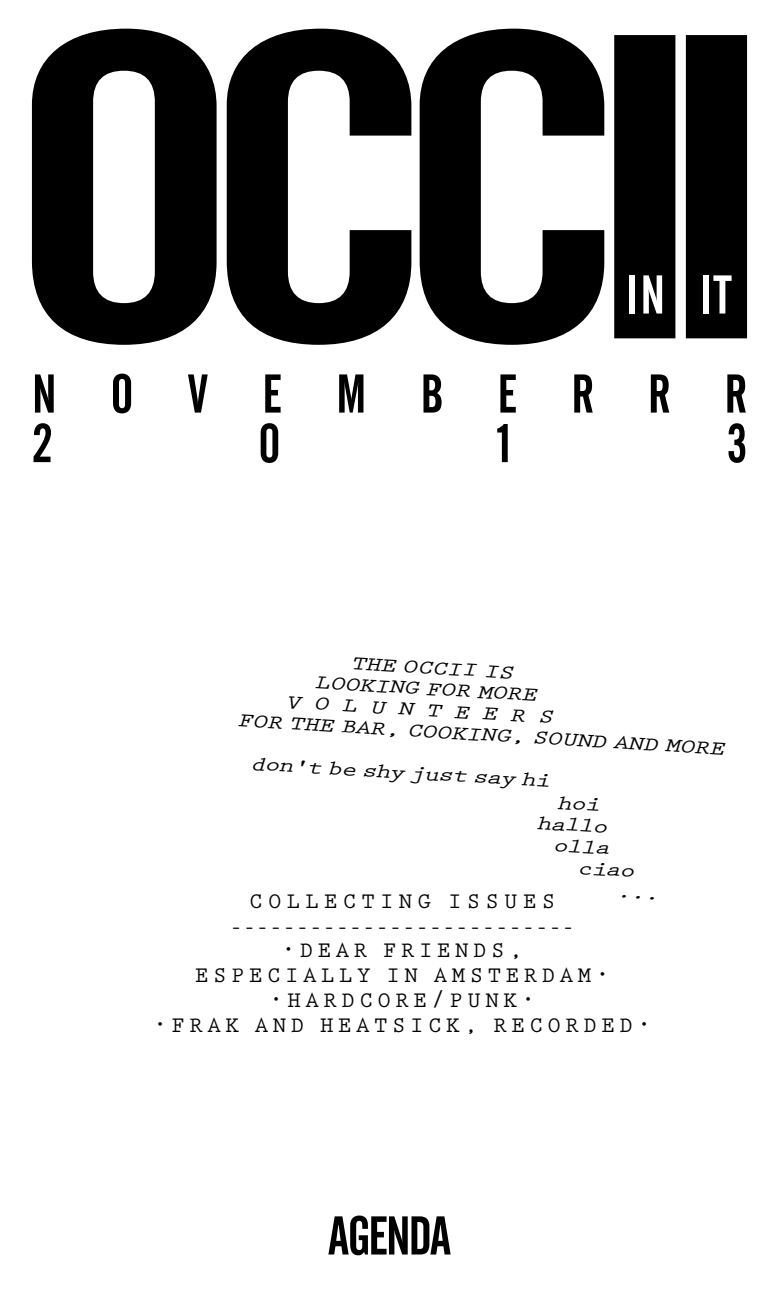
<style>
.page{position:relative;width:779px;height:1289px;background:#fff}
.page>*{position:absolute;margin:0;border:0;box-sizing:border-box;transform-origin:0 0}
.t1{font:54px/49.5px "Alternate Gothic No 2 BT";letter-spacing:1em;color:#000}
.t2{font:54px "Alternate Gothic No 2 BT";color:#fff}
.t3{font:700 22.5px "Prestige Elite Std";letter-spacing:.2em;color:#000}
.t4{font:700 22.5px/27px "Prestige Elite Std";letter-spacing:.23em;color:#000;text-align:center}
.t5{font:italic 700 19.8px "Prestige Elite Std";color:#000;scale:1.28 1}
</style>
<div class="page">
<svg style="left:32px;top:29px;width:714px;height:316px;fill:#000"></svg>
<h1 class="t2" style="left:626px;top:265px;width:106px">IN IT</h1>
<h1 class="t1" style="left:32px;top:370px;width:716px">NOVEMBERRR<br>2</h1>
<h1 class="t1" style="left:258px;top:419px;width:23px">0</h1>
<h1 class="t1" style="left:497px;top:419px;width:15px">1</h1>
<h1 class="t1" style="left:726px;top:419px;width:22px">3</h1>
<p class="t5" style="left:351px;top:652px;width:129px;rotate:3deg">THE OCCII IS</p>
<p class="t5" style="left:315px;top:672px;width:175px;rotate:3deg">LOOKING FOR MORE</p>
<p class="t5" style="left:286px;top:691px;width:211px;rotate:3deg">VOLUNTEERS</p>
<p class="t5" style="left:238px;top:710px;width:382px;rotate:3deg">FOR THE BAR, COOKING, SOUND AND MORE</p>
<p class="t5" style="left:251px;top:753px;width:236px;rotate:3deg">don't be shy just say hi</p>
<p class="t5" style="left:536px;top:812px;width:57px;rotate:3deg">hallo</p>
<p class="t5" style="left:553px;top:834px;width:46px;rotate:3deg">olla</p>
<p class="t5" style="left:577px;top:857px;width:46px;rotate:3deg">ciao</p>
<p class="t4" style="left:229px;top:888px;width:347px">COLLECTING ISSUES --------------------------</p>
<p class="t3" style="left:281px;top:938px;width:137px">·DEAR FRIENDS</p>
<p class="t3" style="left:509px;top:938px;width:15px">,</p>
<p class="t3" style="left:195px;top:963px;width:72px">ES PECIALL</p>
<p class="t3" style="left:357px;top:963px;width:131px">Y IN AMSTERDA</p>
<p class="t3" style="left:577px;top:963px;width:33px">M·</p>
<p class="t3" style="left:269px;top:987px;width:55px">·HARDCORE</p>
<p class="t3" style="left:431px;top:987px;width:105px">/PUN K·</p>
<p class="t3" style="left:153px;top:1012px;width:119px">·F RAK AND</p>
<p class="t3" style="left:320px;top:1012px;width:192px">HEATSICK, RECORDED</p>
<p class="t3" style="left:637px;top:1012px;width:15px">·</p>
<h1 class="t1" style="left:328px;top:1211px;width:124px">AGENDA</h1>
</div>
